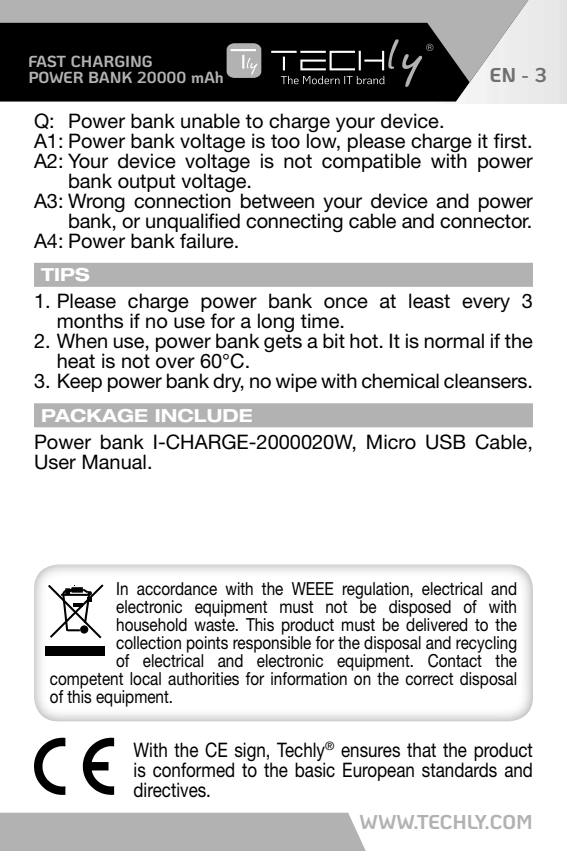
<style>
.page{position:relative;width:567px;height:851px;background:#fff}
.page>*{position:absolute;margin:0;border:0;box-sizing:border-box;transform-origin:0 0}
.t1{font:20px/20px "Helvetica Neue LT Std";color:#000}
.t2{font:20px/20px "Helvetica Neue LT Std";color:#000;text-align:justify;scale:.85 1}
.t3{font:700 20px "Ko Ho";color:#b3b2b2}
.t4{font:700 20px "Ko Ho";color:#706f6f}
.t5{font:18px "Helvetica Neue LT Std";color:#000;scale:.85 1}
.t6{font:700 expanded 18px "Helvetica Neue LT Std";color:#fff}
.t7{font:700 16px/16px "Ko Ho";color:#b3b2b2}
</style>
<div class="page">
<div style="left:0;top:812px;width:365px;height:38px;background:#b3b2b2"></div>
<div style="left:31px;top:557px;width:508px;height:168px;background:#000;opacity:.45"></div>
<div style="left:34px;top:263px;width:499px;height:24px;background:#b3b2b2"></div>
<div style="left:34px;top:403px;width:499px;height:24px;background:#b3b2b2"></div>
<svg style="left:46px;top:582px;width:60px;height:58px"></svg>
<div style="left:45px;top:646px;width:60px;height:9px;background:#000"></div>
<svg style="left:83px;top:737px;width:31px;height:57px"></svg>
<svg style="left:34px;top:737px;width:31px;height:57px"></svg>
<svg style="left:0;top:82px;width:538px;height:19px;background:#232323"></svg>
<svg style="left:0;top:0;width:543px;height:82px;background:#5d5c5c"></svg>
<hr style="left:271px;top:51px;width:26px;height:2px;background:#fff">
<svg style="left:227px;top:43px;width:34px;height:35px"></svg>
<svg style="left:281px;top:39px;width:152px;height:48px;background:#1f1f1f"></svg>
<p class="t7" style="left:28px;top:53px;width:197px">FAST CHARGING<br>POWER BANK 20000 mAh</p>
<p class="t4" style="left:490px;top:58px;width:59px">EN - 3</p>
<p class="t1" style="left:34px;top:110px;width:412px">Q: Power bank unable to charge your device.</p>
<p class="t1" style="left:34px;top:130px;width:500px">A1: Power bank voltage is too low, please charge it first.</p>
<p class="t1" style="left:34px;top:150px;width:500px">A2: Your device voltage is not compatible with power</p>
<p class="t1" style="left:68px;top:170px;width:186px">bank output voltage.</p>
<p class="t1" style="left:34px;top:190px;width:500px">A3: Wrong connection between your device and power</p>
<p class="t1" style="left:68px;top:210px;width:466px">bank, or unqualified connecting cable and connector.</p>
<p class="t1" style="left:34px;top:230px;width:207px">A4: Power bank failure.</p>
<p class="t6" style="left:41px;top:264px;width:50px">TIPS</p>
<p class="t1" style="left:57px;top:291px;width:478px;text-indent:-23px">1. Please charge power bank once at least every 3 months if no use for a long time.</p>
<p class="t1" style="left:57px;top:331px;width:478px;text-indent:-23px">2. When use, power bank gets a bit hot. It is normal if the heat is not over 60°C.</p>
<p class="t1" style="left:34px;top:371px;width:500px">3. Keep power bank dry, no wipe with chemical cleansers.</p>
<p class="t6" style="left:41px;top:404px;width:213px">PACKAGE INCLUDE</p>
<p class="t1" style="left:34px;top:431px;width:500px">Power bank I-CHARGE-2000020W, Micro USB Cable,<br>User Manual.</p>
<p class="t5" style="left:116px;top:578px;width:473px">In accordance with the WEEE regulation, electrical and</p>
<p class="t5" style="left:116px;top:596px;width:473px">electronic equipment must not be disposed of with</p>
<p class="t5" style="left:116px;top:614px;width:473px">household waste. This product must be delivered to the</p>
<p class="t5" style="left:116px;top:632px;width:473px">collection points responsible for the disposal and recycling</p>
<p class="t5" style="left:116px;top:650px;width:473px">of electrical and electronic equipment. Contact the</p>
<p class="t5" style="left:50px;top:668px;width:551px">competent local authorities for information on the correct disposal</p>
<p class="t5" style="left:50px;top:686px;width:147px">of this equipment.</p>
<p class="t2" style="left:134px;top:739px;width:471px">With the CE sign, Techly<sup>®</sup> ensures that the product is conformed to the basic European standards and directives.</p>
<p class="t3" style="left:360px;top:805px;width:175px">WWW.TECHLY.COM</p>
</div>
